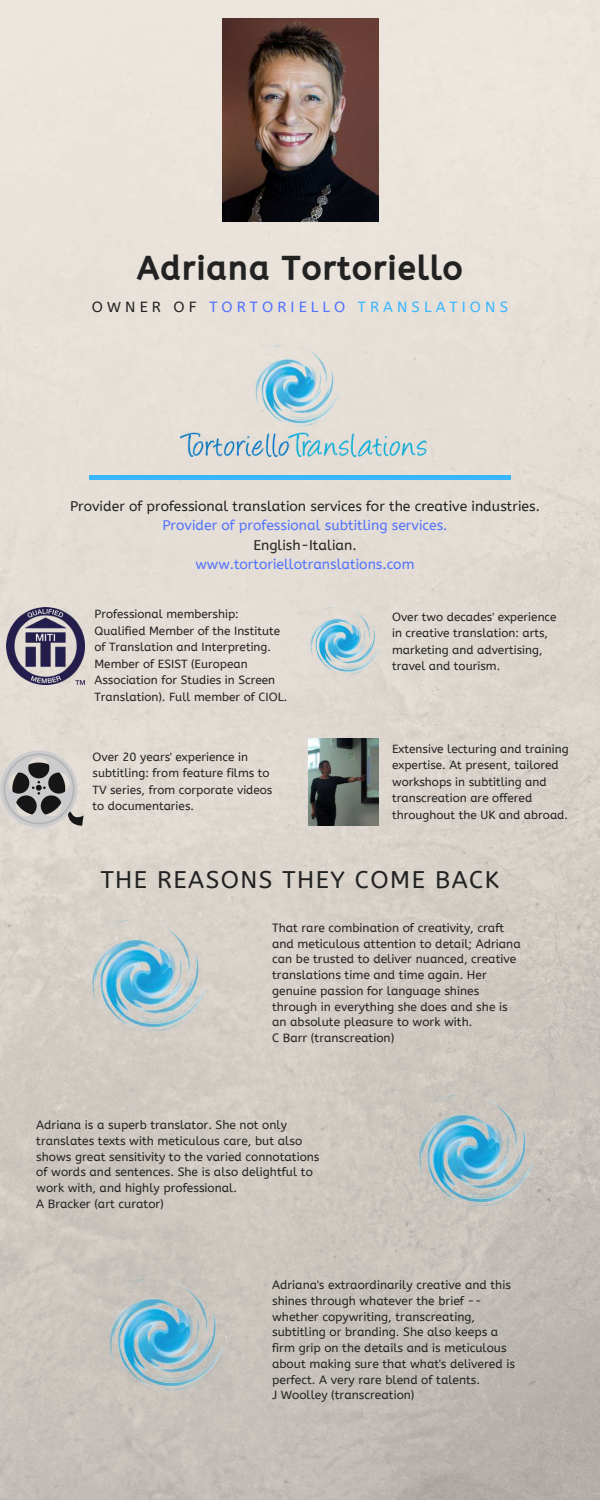
<style>
.page{position:relative;width:600px;height:1500px;background:#fff}
.page>*{position:absolute;margin:0;border:0;box-sizing:border-box;transform-origin:0 0}
.t1{font:32px "CA Generated";letter-spacing:.06em;color:#222}
.t2{font:24px "A Bee Zee";letter-spacing:.06em;color:#222}
.t3{font:14.7px "A Bee Zee";letter-spacing:.28em;color:#38b6ff}
.t4{font:14px "A Bee Zee";color:#222}
.t5{font:14px "A Bee Zee";color:#5271ff}
.t6{font:12px/15.8px "A Bee Zee";color:#222}
.t7{font:11.8px/16.5px "A Bee Zee";color:#222}
.s1{color:#222}
.s2{color:#5271ff}
</style>
<div class="page">
<img style="left:0;top:0;width:600px;height:1500px">
<div style="left:89px;top:475px;width:422px;height:5px;background:#38b6ff"></div>
<img style="left:222px;top:19px;width:156px;height:203px">
<img style="left:181px;top:346px;width:246px;height:111px">
<img style="left:7px;top:607px;width:77px;height:77px">
<img style="left:283px;top:607px;width:121px;height:69px">
<svg style="left:0;top:751px;width:83px;height:76px;background:#a5a3a1"></svg>
<img style="left:308px;top:738px;width:70px;height:87px">
<img style="left:45px;top:921px;width:202px;height:114px">
<img style="left:373px;top:1096px;width:201px;height:115px">
<img style="left:63px;top:1279px;width:202px;height:115px">
<h1 class="t1" style="left:138px;top:249px;width:326px">Adriana Tortoriello</h1>
<p class="t3" style="left:92px;top:298px;width:418px"><span class="s1">OWNER OF</span> <span class="s2">TORTORIELLO</span> TRANSLATIONS</p>
<p class="t4" style="left:70px;top:498px;width:471px">Provider of professional translation services for the creative industries.</p>
<p class="t5" style="left:163px;top:517px;width:286px">Provider of professional subtitling services.</p>
<p class="t4" style="left:253px;top:537px;width:105px">English-Italian.</p>
<p class="t5" style="left:195px;top:556px;width:221px">www.tortoriellotranslations.com</p>
<p class="t7" style="left:94px;top:606px;width:194px">Professional membership:<br>Qualified Member of the Institute of Translation and Interpreting.<br>Member of ESIST (European<br>Association for Studies in Screen<br>Translation). Full member of CIOL.</p>
<p class="t7" style="left:392px;top:609px;width:166px">Over two decades' experience in creative translation: arts, marketing and advertising, travel and tourism.</p>
<p class="t7" style="left:93px;top:749px;width:181px">Over 20 years' experience in subtitling: from feature films to<br>TV series, from corporate videos to documentaries.</p>
<p class="t7" style="left:392px;top:740px;width:178px">Extensive lecturing and training expertise. At present, tailored workshops in subtitling and transcreation are offered throughout the UK and abroad.</p>
<h2 class="t2" style="left:101px;top:866px;width:400px">THE REASONS THEY COME BACK</h2>
<p class="t6" style="left:272px;top:920px;width:250px">That rare combination of creativity, craft and meticulous attention to detail; Adriana can be trusted to deliver nuanced, creative translations time and time again. Her genuine passion for language shines through in everything she does and she is an absolute pleasure to work with.<br>C Barr (transcreation)</p>
<p class="t6" style="left:36px;top:1117px;width:285px">Adriana is a superb translator. She not only translates texts with meticulous care, but also shows great sensitivity to the varied connotations of words and sentences. She is also delightful to work with, and highly professional.<br>A Bracker (art curator)</p>
<p class="t6" style="left:272px;top:1277px;width:244px">Adriana's extraordinarily creative and this shines through whatever the brief -- whether copywriting, transcreating, subtitling or branding. She also keeps a firm grip on the details and is meticulous about making sure that what's delivered is perfect. A very rare blend of talents.<br>J Woolley (transcreation)</p>
</div>
